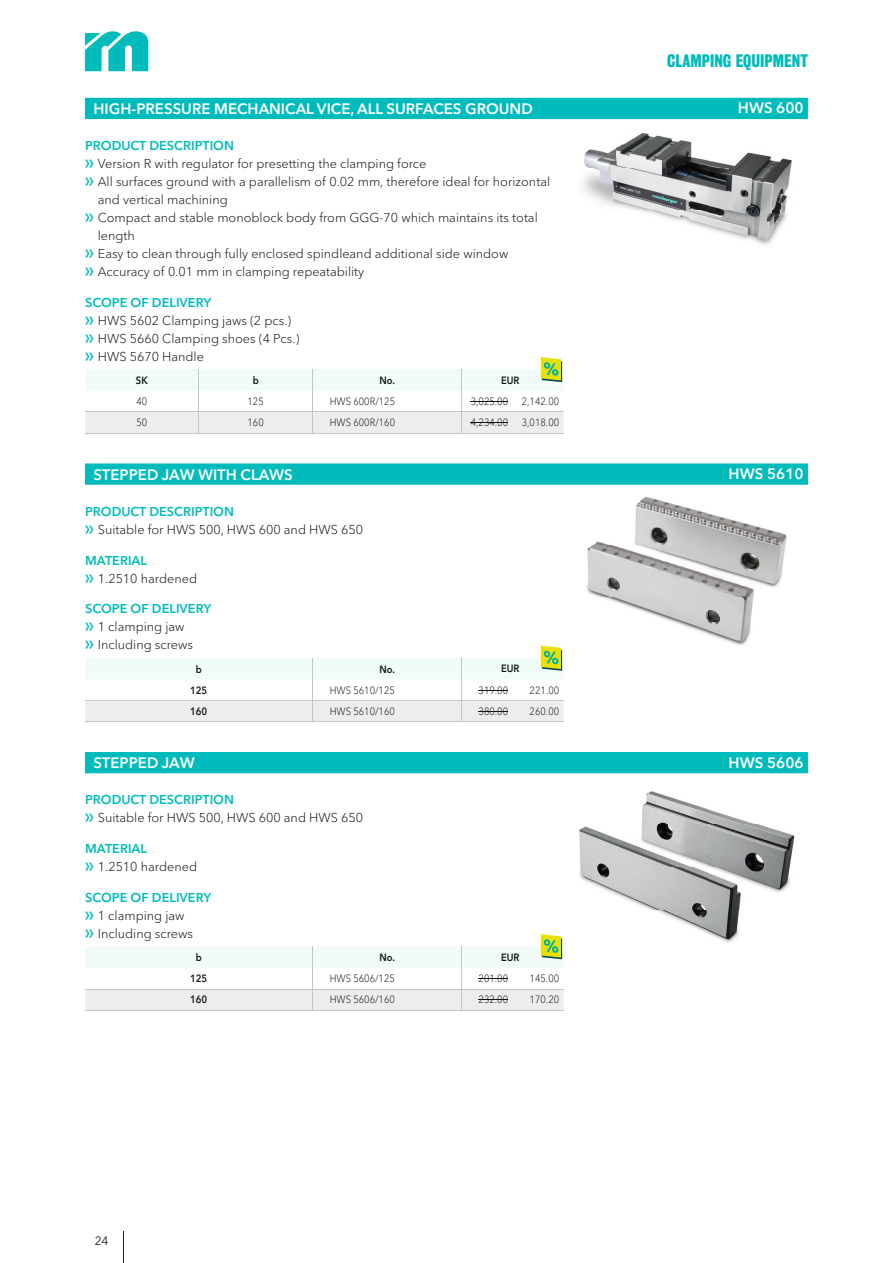
<style>
.page{position:relative;width:893px;height:1263px;background:#fff}
.page>*{position:absolute;margin:0;border:0;box-sizing:border-box;transform-origin:0 0}
.t1{font:700 16.5px "Bureau Grot Condensed";color:#0bb}
.t2{font:600 15px "Avenir Next W1 G";color:#fff}
.t3{font:300 12.75px/18px "Avenir Next W1 G";color:#151616}
.t4{font:600 12.75px "Avenir Next W1 G";color:#0bb}
.t5{font:12px "Avenir Next W1 G";color:#242423}
.t6{font:300 10.5px "Avenir Next W1 G";color:#151616;scale:.9 1}
.t7{font:600 10.5px "Avenir Next W1 G";color:#151616;scale:.9 1}
.s1{font-family:"Meusburger Sonderzeichen";font-weight:400;color:#0bb}
.s2{font-weight:600;color:#0bb}
</style>
<div class="page">
<hr style="left:123px;top:1231px;width:1px;height:32px;background:#242423">
<svg style="left:85px;top:31px;width:63px;height:40px"></svg>
<div style="left:85px;top:98px;width:723px;height:21px;background:#0bb"></div>
<img style="left:583px;top:133px;width:209px;height:112px">
<svg style="left:85px;top:357px;width:478px;height:77px"></svg>
<svg style="left:85px;top:463px;width:723px;height:22px;background:#08bdbd"></svg>
<img style="left:586px;top:497px;width:201px;height:149px">
<svg style="left:85px;top:646px;width:478px;height:76px"></svg>
<div style="left:85px;top:752px;width:723px;height:21px;background:#0bb"></div>
<img style="left:579px;top:791px;width:216px;height:152px">
<svg style="left:85px;top:934px;width:478px;height:77px"></svg>
<p class="t1" style="left:667px;top:52px;width:142px">CLAMPING EQUIPMENT</p>
<p class="t2" style="left:94px;top:100px;width:441px">HIGH-PRESSURE MECHANICAL VICE, ALL SURFACES GROUND</p>
<p class="t2" style="left:738px;top:99px;width:67px">HWS 600</p>
<p class="t4" style="left:85px;top:138px;width:151px">PRODUCT DESCRIPTION</p>
<p class="t3" style="left:85px;top:155px;width:343px"><span class="s1">f</span> Version R with regulator for presetting the clamping force</p>
<p class="t3" style="left:85px;top:173px;width:467px"><span class="s1">f</span> All surfaces ground with a parallelism of 0.02 mm, therefore ideal for horizontal</p>
<p class="t3" style="left:98px;top:191px;width:131px">and vertical machining</p>
<p class="t3" style="left:85px;top:209px;width:454px"><span class="s1">f</span> Compact and stable monoblock body from GGG-70 which maintains its total</p>
<p class="t3" style="left:98px;top:227px;width:39px">length</p>
<p class="t3" style="left:85px;top:245px;width:425px"><span class="s1">f</span> Easy to clean through fully enclosed spindleand additional side window</p>
<p class="t3" style="left:85px;top:263px;width:281px"><span class="s1">f</span> Accuracy of 0.01 mm in clamping repeatability</p>
<p class="t3" style="left:85px;top:293px;width:216px"><span class="s2">SCOPE OF DELIVERY<br></span><span class="s1">f</span> HWS 5602 Clamping jaws (2 pcs.) <span class="s1">f</span> HWS 5660 Clamping shoes (4 Pcs.) <span class="s1">f</span> HWS 5670 Handle</p>
<p class="t7" style="left:136px;top:374px;width:15px">SK</p>
<p class="t7" style="left:253px;top:374px;width:8px">b</p>
<p class="t7" style="left:379px;top:374px;width:19px">No.</p>
<p class="t7" style="left:501px;top:374px;width:22px">EUR</p>
<p class="t6" style="left:136px;top:395px;width:14px">40</p>
<p class="t6" style="left:248px;top:395px;width:20px">125</p>
<p class="t6" style="left:330px;top:395px;width:74px">HWS 600R/125</p>
<p class="t6" style="left:471px;top:395px;width:43px">3,025.00</p>
<p class="t6" style="left:522px;top:395px;width:43px">2,142.00</p>
<p class="t6" style="left:136px;top:416px;width:14px">50</p>
<p class="t6" style="left:248px;top:416px;width:20px">160</p>
<p class="t6" style="left:330px;top:416px;width:74px">HWS 600R/160</p>
<p class="t6" style="left:471px;top:416px;width:43px">4,234.00</p>
<p class="t6" style="left:522px;top:416px;width:43px">3,018.00</p>
<p class="t2" style="left:94px;top:465px;width:201px">STEPPED JAW WITH CLAWS</p>
<p class="t2" style="left:729px;top:465px;width:77px">HWS 5610</p>
<p class="t3" style="left:85px;top:502px;width:280px"><span class="s2">PRODUCT DESCRIPTION<br></span><span class="s1">f</span> Suitable for HWS 500, HWS 600 and HWS 650</p>
<p class="t3" style="left:85px;top:551px;width:114px"><span class="s2">MATERIAL<br></span><span class="s1">f</span> 1.2510 hardened</p>
<p class="t3" style="left:85px;top:600px;width:128px"><span class="s2">SCOPE OF DELIVERY </span><span class="s1">f</span> 1 clamping jaw<br><span class="s1">f</span> Including screws</p>
<p class="t7" style="left:196px;top:662px;width:8px">b</p>
<p class="t7" style="left:379px;top:662px;width:19px">No.</p>
<p class="t7" style="left:501px;top:662px;width:22px">EUR</p>
<p class="t7" style="left:190px;top:683px;width:21px">125</p>
<p class="t6" style="left:330px;top:684px;width:74px">HWS 5610/125</p>
<p class="t6" style="left:479px;top:684px;width:34px">319.00</p>
<p class="t6" style="left:530px;top:684px;width:34px">221.00</p>
<p class="t7" style="left:190px;top:705px;width:21px">160</p>
<p class="t6" style="left:330px;top:705px;width:74px">HWS 5610/160</p>
<p class="t6" style="left:479px;top:705px;width:34px">380.00</p>
<p class="t6" style="left:530px;top:705px;width:34px">260.00</p>
<p class="t2" style="left:94px;top:754px;width:103px">STEPPED JAW</p>
<p class="t2" style="left:729px;top:753px;width:77px">HWS 5606</p>
<p class="t3" style="left:85px;top:791px;width:280px"><span class="s2">PRODUCT DESCRIPTION<br></span><span class="s1">f</span> Suitable for HWS 500, HWS 600 and HWS 650</p>
<p class="t3" style="left:85px;top:840px;width:114px"><span class="s2">MATERIAL<br></span><span class="s1">f</span> 1.2510 hardened</p>
<p class="t3" style="left:85px;top:888px;width:128px"><span class="s2">SCOPE OF DELIVERY </span><span class="s1">f</span> 1 clamping jaw<br><span class="s1">f</span> Including screws</p>
<p class="t7" style="left:196px;top:951px;width:8px">b</p>
<p class="t7" style="left:379px;top:951px;width:19px">No.</p>
<p class="t7" style="left:501px;top:951px;width:22px">EUR</p>
<p class="t7" style="left:190px;top:972px;width:21px">125</p>
<p class="t6" style="left:330px;top:972px;width:74px">HWS 5606/125</p>
<p class="t6" style="left:479px;top:972px;width:34px">201.00</p>
<p class="t6" style="left:530px;top:972px;width:34px">145.00</p>
<p class="t7" style="left:190px;top:993px;width:21px">160</p>
<p class="t6" style="left:330px;top:993px;width:74px">HWS 5606/160</p>
<p class="t6" style="left:479px;top:993px;width:34px">232.00</p>
<p class="t6" style="left:530px;top:993px;width:34px">170.20</p>
<p class="t5" style="left:95px;top:1233px;width:15px">24</p>
</div>
